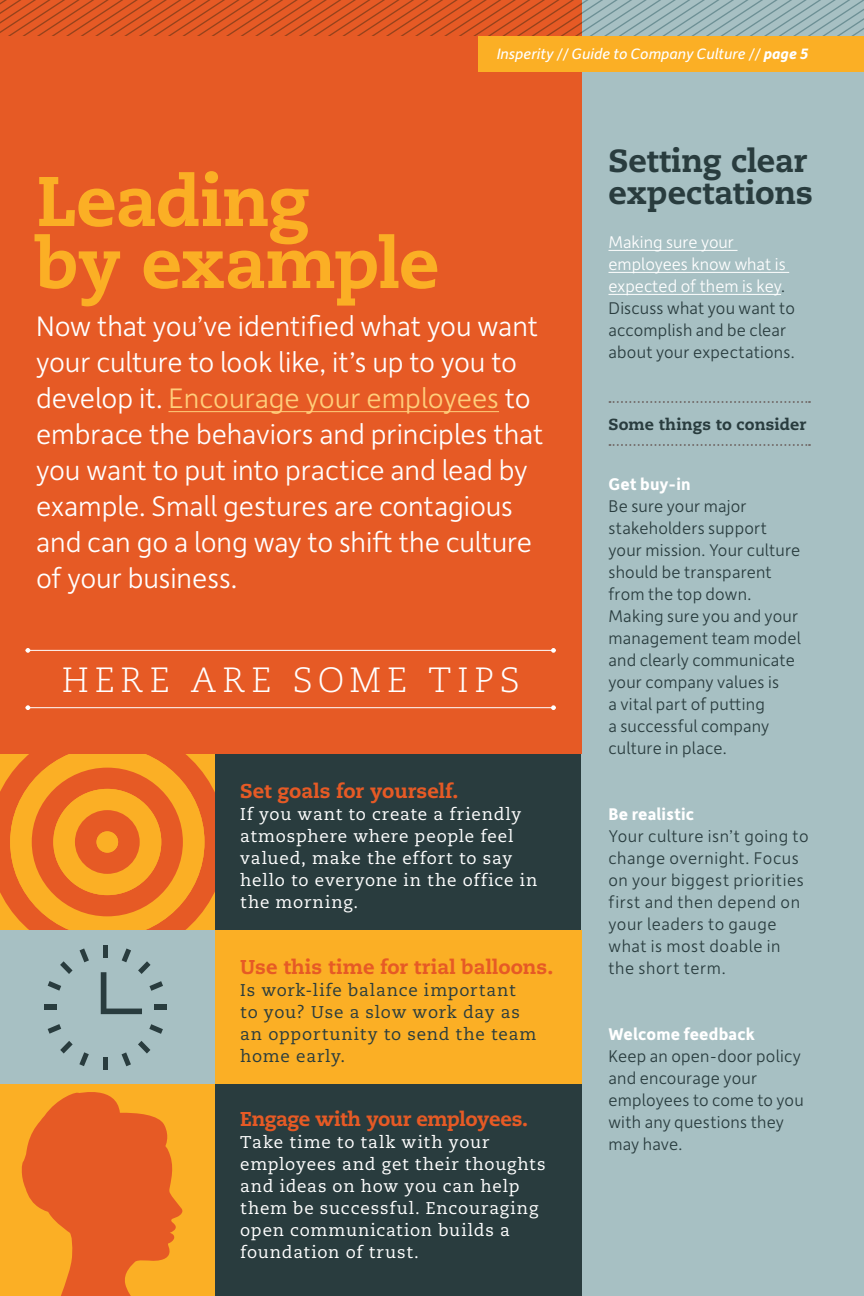
<style>
.page{position:relative;width:864px;height:1296px;background:#fff}
.page>*{position:absolute;margin:0;border:0;box-sizing:border-box;transform-origin:0 0}
.t1{font:800 70px/62px "Caecilia LT Std";letter-spacing:-.015em;color:#fbaf25}
.t2{font:300 35px "Caecilia LT Std";letter-spacing:.165em;color:#fff}
.t3{font:800 32px/32px "Caecilia LT Std";letter-spacing:-.01em;color:#293c3e}
.t4{font:300 30px/36px "Depot New";letter-spacing:-.005em;color:#fff}
.t5{font:800 20px "Caecilia LT Std";letter-spacing:-.005em;color:#e65a25}
.t6{font:300 18px/22px "Depot New";letter-spacing:.01em;color:#293c3e}
.t7{font:300 18px/22px "Depot New";letter-spacing:.03em;color:#293c3e}
.t8{font:700 18px "Depot New";letter-spacing:.01em;color:#fff}
.t9{font:17px/22px "Caecilia LT Std";letter-spacing:.045em;color:#fff}
.t10{font:17px/22px "Caecilia LT Std";letter-spacing:.045em;color:#293c3e}
.t11{font:italic 16px "Depot New";color:#fff}
.t12{font:800 16px "Caecilia LT Std";letter-spacing:.005em;color:#293c3e}
.s1{font-weight:700}
.s2{color:#ffce7b}
.s3{color:#fff}
</style>
<div class="page">
<svg style="left:0;top:754px;width:215px;height:176px;background:#f08425"></svg>
<div style="left:97px;top:831px;width:21px;height:22px;background:#fbaf25;border-radius:50%"></div>
<div style="left:215px;top:754px;width:366px;height:176px;background:#293c3e"></div>
<div style="left:581px;top:0;width:283px;height:1296px;background:#a7c0c3"></div>
<div style="left:0;top:0;width:581px;height:754px;background:#e65a25"></div>
<hr style="left:608px;top:250px;width:130px;height:1px;background:#fff">
<hr style="left:608px;top:272px;width:181px;height:1px;background:#fff">
<hr style="left:608px;top:294px;width:173px;height:1px;background:#fff">
<hr style="left:168px;top:411px;width:331px;height:1px;background:#ffce7b">
<div style="left:0;top:930px;width:215px;height:154px;background:#a7c0c3"></div>
<svg style="left:60px;top:1041px;width:13px;height:13px"></svg>
<svg style="left:138px;top:1041px;width:12px;height:13px"></svg>
<svg style="left:60px;top:961px;width:13px;height:13px"></svg>
<div style="left:154px;top:1005px;width:13px;height:5px;background:#293c3e"></div>
<div style="left:44px;top:1005px;width:13px;height:5px;background:#293c3e"></div>
<div style="left:103px;top:1057px;width:5px;height:13px;background:#293c3e"></div>
<div style="left:103px;top:945px;width:5px;height:13px;background:#293c3e"></div>
<svg style="left:48px;top:1024px;width:13px;height:10px"></svg>
<svg style="left:122px;top:1052px;width:9px;height:14px"></svg>
<svg style="left:80px;top:948px;width:9px;height:14px"></svg>
<svg style="left:149px;top:1024px;width:14px;height:10px"></svg>
<svg style="left:48px;top:981px;width:13px;height:10px"></svg>
<svg style="left:79px;top:1052px;width:10px;height:14px"></svg>
<svg style="left:101px;top:948px;width:62px;height:66px"></svg>
<div style="left:0;top:1084px;width:215px;height:212px;background:#fbaf25"></div>
<svg style="left:21px;top:1092px;width:162px;height:204px"></svg>
<div style="left:215px;top:930px;width:366px;height:154px;background:#fbaf25"></div>
<div style="left:215px;top:1084px;width:366px;height:212px;background:#293c3e"></div>
<hr style="left:26px;top:650px;width:530px;height:1px;background:#fff">
<hr style="left:26px;top:707px;width:530px;height:1px;background:#fff">
<svg style="left:26px;top:705px;width:4px;height:5px"></svg>
<svg style="left:551px;top:705px;width:5px;height:5px"></svg>
<svg style="left:26px;top:648px;width:4px;height:5px"></svg>
<svg style="left:551px;top:648px;width:5px;height:5px"></svg>
<svg style="left:609px;top:401px;width:201px;height:2px"></svg>
<svg style="left:609px;top:444px;width:201px;height:2px"></svg>
<svg style="left:0;top:0;width:864px;height:36px"></svg>
<div style="left:479px;top:36px;width:385px;height:36px;background:#fbaf25"></div>
<p class="t11" style="left:497px;top:43px;width:313px">Insperity // Guide to Company Culture // <span class="s1">page 5</span></p>
<h1 class="t1" style="left:36px;top:171px;width:405px">Leading<br>by example</h1>
<p class="t4" style="left:36px;top:307px;width:509px">Now that you’ve identified what you want your culture to look like, it’s up to you to develop it. <span class="s2">Encourage your employees</span> to embrace the behaviors and principles that you want to put into practice and lead by example. Small gestures are contagious and can go a long way to shift the culture of your business.</p>
<h2 class="t2" style="left:62px;top:661px;width:459px">HERE ARE SOME TIPS</h2>
<p class="t5" style="left:240px;top:779px;width:220px">Set goals for yourself.</p>
<p class="t9" style="left:240px;top:803px;width:299px">If you want to create a friendly atmosphere where people feel valued, make the effort to say hello to everyone in the office in the morning.</p>
<p class="t5" style="left:240px;top:955px;width:315px">Use this time for trial balloons.</p>
<p class="t10" style="left:240px;top:979px;width:298px">Is work-life balance important to you? Use a slow work day as an opportunity to send the team home early.</p>
<p class="t5" style="left:240px;top:1107px;width:289px">Engage with your employees.</p>
<p class="t9" style="left:240px;top:1132px;width:307px">Take time to talk with your employees and get their thoughts and ideas on how you can help them be successful. Encouraging open communication builds a foundation of trust.</p>
<h3 class="t3" style="left:608px;top:145px;width:206px">Setting clear expectations</h3>
<p class="t6" style="left:608px;top:230px;width:188px"><span class="s3">Making sure your employees know what is expected of them is key</span>.<br>Discuss what you want to accomplish and be clear about your expectations.</p>
<p class="t12" style="left:608px;top:414px;width:199px">Some things to consider</p>
<p class="t8" style="left:608px;top:472px;width:84px">Get buy-in</p>
<p class="t6" style="left:608px;top:494px;width:194px">Be sure your major stakeholders support your mission. Your culture should be transparent from the top down.<br>Making sure you and your management team model and clearly communicate your company values is<br>a vital part of putting<br>a successful company culture in place.</p>
<p class="t8" style="left:608px;top:802px;width:87px">Be realistic</p>
<p class="t7" style="left:608px;top:824px;width:202px">Your culture isn’t going to change overnight. Focus on your biggest priorities first and then depend on your leaders to gauge what is most doable in the short term.</p>
<p class="t8" style="left:608px;top:1022px;width:148px">Welcome feedback</p>
<p class="t6" style="left:608px;top:1044px;width:197px">Keep an open-door policy and encourage your employees to come to you with any questions they may have.</p>
</div>
